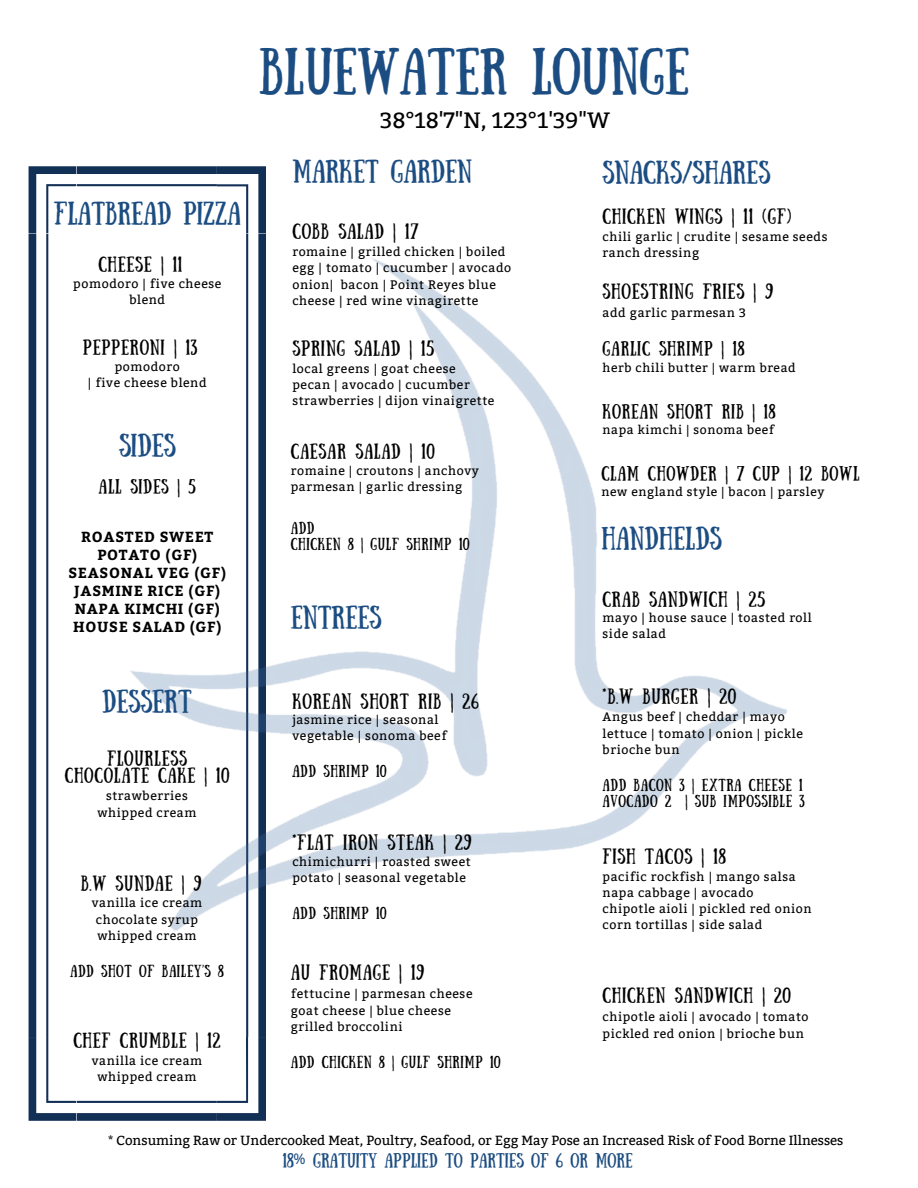
<style>
.page{position:relative;width:918px;height:1188px;background:#fff}
.page>*{position:absolute;margin:0;border:0;box-sizing:border-box;transform-origin:0 0}
.t1{font:46.95px "Sunday";color:#1c4d82}
.t2{font:23.25px "Sunday";color:#1c4d82}
.t3{font:22.2px "Bitter";color:#000}
.t4{font:15.45px "Sunday";letter-spacing:.05em;color:#000}
.t5{font:15.3px/17.5px "Sunday";letter-spacing:.05em;color:#000;text-align:center}
.t6{font:14.7px "Sunday";letter-spacing:.05em;color:#000}
.t7{font:700 14.55px/18px "Bitter";letter-spacing:.05em;color:#000;text-align:center}
.t8{font:14.55px "Sunday";color:#1c4d82}
.t9{font:14.55px "Sunday";letter-spacing:.05em;color:#000}
.t10{font:13.2px "Bitter";color:#000}
.t11{font:12.3px/16.4px "Bitter";letter-spacing:.05em;color:#000}
.t12{font:12.3px "Sunday";letter-spacing:.05em;color:#000}
.t13{font:12.15px "Bitter";letter-spacing:.05em;color:#000}
.s1{font-family:"Noto Sans"}
</style>
<div class="page">
<img style="left:28px;top:166px;width:759px;height:955px">
<h4 class="t1" style="left:259px;top:38px;width:432px">BLUEWATER LOUNGE</h4>
<h4 class="t3" style="left:380px;top:107px;width:231px">38°18'7"N, 123°1'39"W</h4>
<h6 class="t2" style="left:292px;top:155px;width:181px">MARKET GARDEN</h6>
<h6 class="t2" style="left:603px;top:156px;width:169px">SNACKS/SHARES</h6>
<h1 class="t2" style="left:54px;top:197px;width:189px">FLATBREAD PIZZA</h1>
<h2 class="t4" style="left:603px;top:205px;width:190px">CHICKEN WINGS | 11 (GF)</h2>
<h3 class="t11" style="left:603px;top:229px;width:226px">chili garlic | crudite | sesame seeds</h3>
<h3 class="t11" style="left:603px;top:245px;width:98px">ranch dressing</h3>
<p class="t4" style="left:292px;top:220px;width:127px">COBB SALAD | 17</p>
<p class="t11" style="left:292px;top:244px;width:220px">romaine | grilled chicken | boiled egg | tomato | cucumber | avocado</p>
<h4 class="t11" style="left:292px;top:276px;width:205px">onion| bacon | Point Reyes blue cheese | red wine vinagirette</h4>
<p class="t4" style="left:603px;top:281px;width:172px">SHOESTRING FRIES | 9</p>
<p class="t11" style="left:603px;top:304px;width:145px">add garlic parmesan 3</p>
<p class="t5" style="left:98px;top:254px;width:86px">CHEESE | 11</p>
<h4 class="t11" style="left:73px;top:276px;width:150px;text-align:center">pomodoro | five cheese blend</h4>
<p class="t5" style="left:83px;top:337px;width:116px">PEPPERONI | 13</p>
<h3 class="t11" style="left:115px;top:359px;width:67px">pomodoro</h3>
<h4 class="t11" style="left:88px;top:375px;width:120px">| five cheese blend</h4>
<p class="t2" style="left:119px;top:429px;width:58px">SIDES</p>
<h6 class="t9" style="left:99px;top:477px;width:99px">ALL SIDES | 5</h6>
<p class="t7" style="left:68px;top:527px;width:159px">ROASTED SWEET<br>POTATO (GF)<br>SEASONAL VEG (GF)<br>JASMINE RICE (GF)<br>NAPA KIMCHI (GF)</p>
<p class="t7" style="left:73px;top:617px;width:150px">HOUSE SALAD (GF)</p>
<p class="t2" style="left:102px;top:685px;width:91px">DESSERT</p>
<p class="t5" style="left:65px;top:748px;width:166px">FLOURLESS<br>CHOCOLATE CAKE | 10</p>
<p class="t11" style="left:106px;top:788px;width:83px">strawberries</p>
<h6 class="t11" style="left:97px;top:804px;width:101px">whipped cream</h6>
<p class="t5" style="left:81px;top:873px;width:122px">B.W SUNDAE | 9</p>
<p class="t11" style="left:92px;top:895px;width:112px">vanilla ice cream</p>
<p class="t11" style="left:96px;top:911px;width:104px">chocolate syrup</p>
<h6 class="t11" style="left:97px;top:928px;width:101px">whipped cream</h6>
<p class="t12" style="left:70px;top:962px;width:155px">ADD SHOT OF BAILEY’S 8</p>
<p class="t5" style="left:73px;top:1030px;width:149px">CHEF CRUMBLE | 12</p>
<p class="t11" style="left:92px;top:1052px;width:112px">vanilla ice cream</p>
<p class="t11" style="left:97px;top:1069px;width:101px">whipped cream</p>
<h6 class="t4" style="left:292px;top:337px;width:144px">SPRING SALAD | 15</h6>
<p class="t11" style="left:292px;top:361px;width:165px">local greens | goat cheese</p>
<p class="t11" style="left:292px;top:377px;width:179px">pecan | avocado | cucumber</p>
<h4 class="t11" style="left:292px;top:393px;width:203px">strawberries | dijon vinaigrette</h4>
<h6 class="t5" style="left:291px;top:441px;width:145px">CAESAR SALAD | 10</h6>
<h5 class="t11" style="left:291px;top:463px;width:190px">romaine | croutons | anchovy</h5>
<h3 class="t11" style="left:291px;top:479px;width:173px">parmesan | garlic dressing</h3>
<p class="t12" style="left:291px;top:519px;width:25px">ADD</p>
<h3 class="t12" style="left:291px;top:536px;width:180px">CHICKEN 8 | GULF SHRIMP 10</h3>
<h4 class="t2" style="left:291px;top:600px;width:92px">ENTREES</h4>
<p class="t4" style="left:292px;top:691px;width:188px">KOREAN SHORT RIB | 26</p>
<p class="t11" style="left:292px;top:711px;width:156px">jasmine rice | seasonal vegetable | sonoma beef</p>
<p class="t12" style="left:292px;top:762px;width:96px">ADD SHRIMP 10</p>
<p class="t4" style="left:292px;top:831px;width:181px">*FLAT IRON STEAK | 29</p>
<p class="t11" style="left:292px;top:854px;width:180px">chimichurri | roasted sweet potato | seasonal vegetable</p>
<h4 class="t12" style="left:292px;top:904px;width:96px">ADD SHRIMP 10</h4>
<p class="t4" style="left:291px;top:962px;width:135px">AU FROMAGE | 19</p>
<p class="t11" style="left:291px;top:986px;width:183px">fettucine | parmesan cheese</p>
<p class="t11" style="left:291px;top:1002px;width:162px">goat cheese | blue cheese</p>
<h4 class="t11" style="left:291px;top:1019px;width:113px">grilled broccolini</h4>
<p class="t12" style="left:291px;top:1053px;width:211px">ADD CHICKEN 8 | GULF SHRIMP 10</p>
<p class="t6" style="left:603px;top:338px;width:143px">GARLIC SHRIMP | 18</p>
<h4 class="t13" style="left:603px;top:360px;width:195px">herb chili butter | warm bread</h4>
<p class="t6" style="left:603px;top:401px;width:174px">KOREAN SHORT RIB | 18</p>
<p class="t13" style="left:603px;top:423px;width:173px">napa kimchi | sonoma beef</p>
<p class="t6" style="left:601px;top:463px;width:260px">CLAM CHOWDER | 7 CUP | 12 BOWL</p>
<p class="t13" style="left:601px;top:485px;width:224px">new england style | bacon | parsley</p>
<p class="t2" style="left:601px;top:522px;width:122px">HANDHELDS</p>
<p class="t4" style="left:603px;top:589px;width:164px">CRAB SANDWICH | 25</p>
<p class="t11" style="left:603px;top:610px;width:211px">mayo | house sauce | toasted roll</p>
<h3 class="t11" style="left:603px;top:626px;width:65px">side salad</h3>
<p class="t4" style="left:603px;top:686px;width:135px">*B.W BURGER | 20</p>
<p class="t11" style="left:603px;top:709px;width:184px">Angus beef | cheddar | mayo</p>
<p class="t11" style="left:603px;top:725px;width:202px">lettuce | tomato | onion | pickle</p>
<p class="t11" style="left:603px;top:742px;width:79px">brioche bun</p>
<h6 class="t12" style="left:603px;top:776px;width:202px">ADD BACON 3 | EXTRA CHEESE 1</h6>
<p class="t12" style="left:603px;top:793px;width:204px">AVOCADO 2 | SUB IMPOSSIBLE 3</p>
<h3 class="t4" style="left:603px;top:845px;width:125px">FISH TACOS | 18</h3>
<h6 class="t11" style="left:603px;top:869px;width:195px">pacific rockfish | mango salsa</h6>
<p class="t11" style="left:603px;top:885px;width:153px">napa cabbage | avocado</p>
<p class="t11" style="left:603px;top:901px;width:211px">chipotle aioli | pickled red onion corn tortillas | side salad</p>
<h6 class="t4" style="left:603px;top:985px;width:190px">CHICKEN SANDWICH | 20</h6>
<p class="t11" style="left:603px;top:1009px;width:208px">chipotle aioli | avocado | tomato</p>
<p class="t11" style="left:603px;top:1025px;width:203px">pickled red onion | brioche bun</p>
<p class="t10" style="left:108px;top:1133px;width:737px">* Consuming Raw or Undercooked Meat, Poultry, Seafood, or Egg May Pose an Increased Risk of Food Borne Illnesses</p>
<p class="t8" style="left:283px;top:1150px;width:351px">18<span class="s1">%</span> GRATUITY APPLIED TO PARTIES OF 6 OR MORE</p>
</div>
